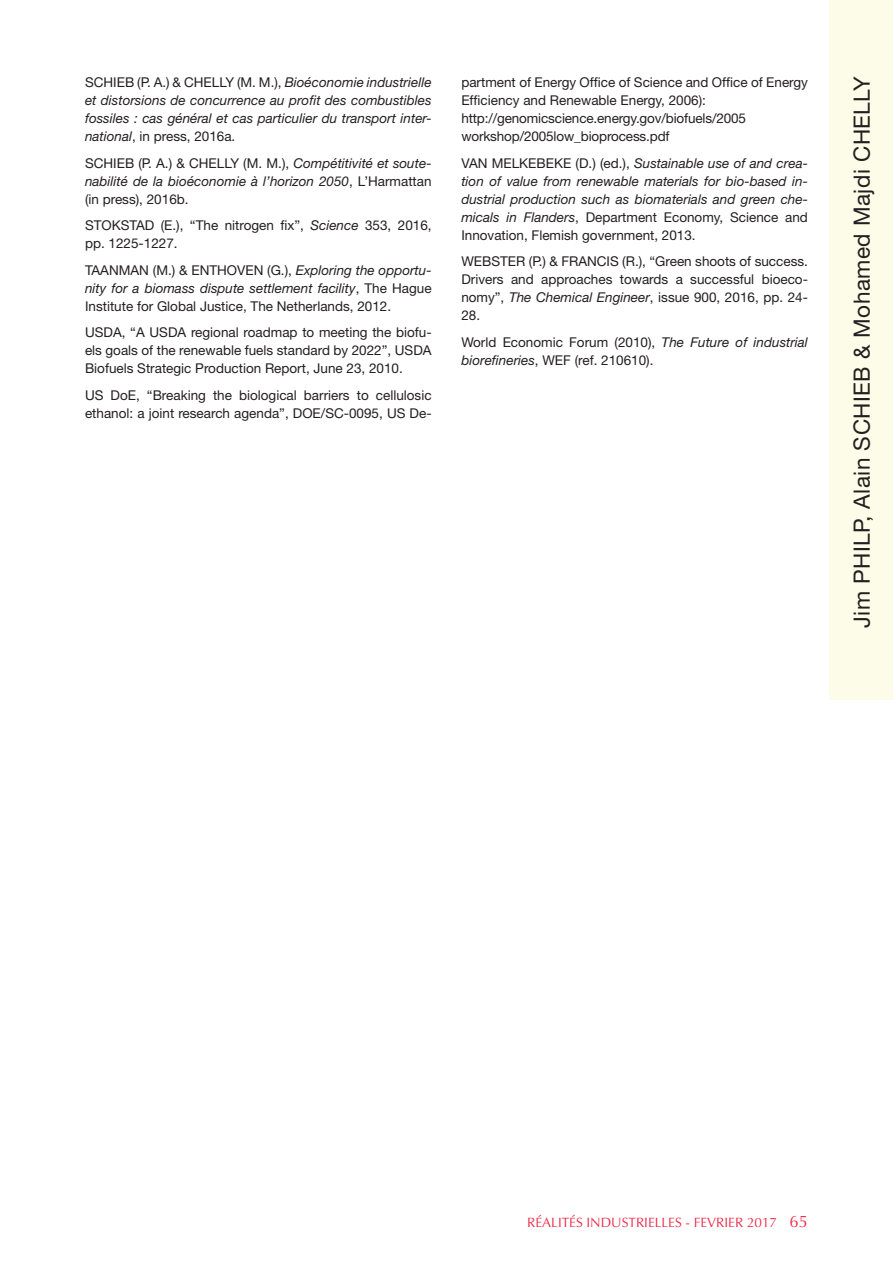
<style>
.page{position:relative;width:893px;height:1263px;background:#fff}
.page>*{position:absolute;margin:0;border:0;box-sizing:border-box;transform-origin:0 0}
.t1{font:22.5px "Helvetica Neue";letter-spacing:.02em;color:#231f20}
.t2{font:13.5px/18px "Helvetica Neue";color:#231f20}
.t3{font:italic 13.5px/18px "Helvetica Neue";color:#231f20;text-align:justify}
.t4{font:13.5px "Optima";color:#ed2a48}
.s1{font-style:normal}
.s2{font-style:italic}
.s3{font-size:16.5px}
</style>
<div class="page">
<div style="left:829px;top:0;width:64px;height:699px;background:#fdfce8"></div>
<p class="t3" style="left:85px;top:73px;width:348px"><span class="s1">SCHIEB (P. A.) &amp; CHELLY (M. M.),</span> Bioéconomie industrielle et distorsions de concurrence au profit des combustibles fossiles : cas général et cas particulier du transport inter&shy;national<span class="s1">, in press, 2016a.</span></p>
<p class="t3" style="left:85px;top:154px;width:348px"><span class="s1">SCHIEB (P. A.) &amp; CHELLY (M. M.),</span> Compétitivité et soute&shy;nabilité de la bioéconomie à l’horizon 2050<span class="s1">, L’Harmattan (in press), 2016b.</span></p>
<p class="t2" style="left:85px;top:216px;width:348px">STOKSTAD (E.), “The nitrogen fix”, <span class="s2">Science</span> 353, 2016, pp. 1225-1227.</p>
<p class="t2" style="left:85px;top:261px;width:348px;text-align:justify">TAANMAN (M.) &amp; ENTHOVEN (G.), <span class="s2">Exploring the opportu&shy;nity for a biomass dispute settlement facility</span>, The Hague Institute for Global Justice, The Netherlands, 2012.</p>
<p class="t2" style="left:85px;top:323px;width:348px;text-align:justify">USDA, “A USDA regional roadmap to meeting the biofu&shy;els goals of the renewable fuels standard by 2022”, USDA Biofuels Strategic Production Report, June 23, 2010.</p>
<p class="t2" style="left:85px;top:386px;width:348px">US DoE, “Breaking the biological barriers to cellulosic ethanol: a joint research agenda”, DOE/SC-0095, US De-</p>
<p class="t2" style="left:461px;top:73px;width:348px">partment of Energy Office of Science and Office of Energy Efficiency and Renewable Energy, 2006): http://genomicscience.energy.gov/biofuels/2005 workshop/2005low_bioprocess.pdf</p>
<p class="t3" style="left:461px;top:154px;width:348px"><span class="s1">VAN MELKEBEKE (D.) (ed.),</span> Sustainable use of and crea&shy;tion of value from renewable materials for bio-based in&shy;dustrial production such as biomaterials and green che&shy;micals in Flanders<span class="s1">, Department Economy, Science and Innovation, Flemish government, 2013.</span></p>
<p class="t2" style="left:461px;top:252px;width:348px;text-align:justify">WEBSTER (P.) &amp; FRANCIS (R.), “Green shoots of success.<br>Drivers and approaches towards a successful bioeco&shy;nomy”, <span class="s2">The Chemical Engineer</span>, issue 900, 2016, pp. 24- 28.</p>
<p class="t2" style="left:461px;top:333px;width:348px">World Economic Forum (2010), <span class="s2">The Future of industrial biorefineries</span>, WEF (ref. 210610).</p>
<h1 class="t1" style="left:848px;top:628px;width:553px;rotate:-90deg">Jim PHILP, Alain SCHIEB &amp; Mohamed Majdi CHELLY</h1>
<p class="t4" style="left:527px;top:1214px;width:282px">RÉALITÉS INDUSTRIELLES - FEVRIER 2017 <span class="s3">65</span></p>
</div>
